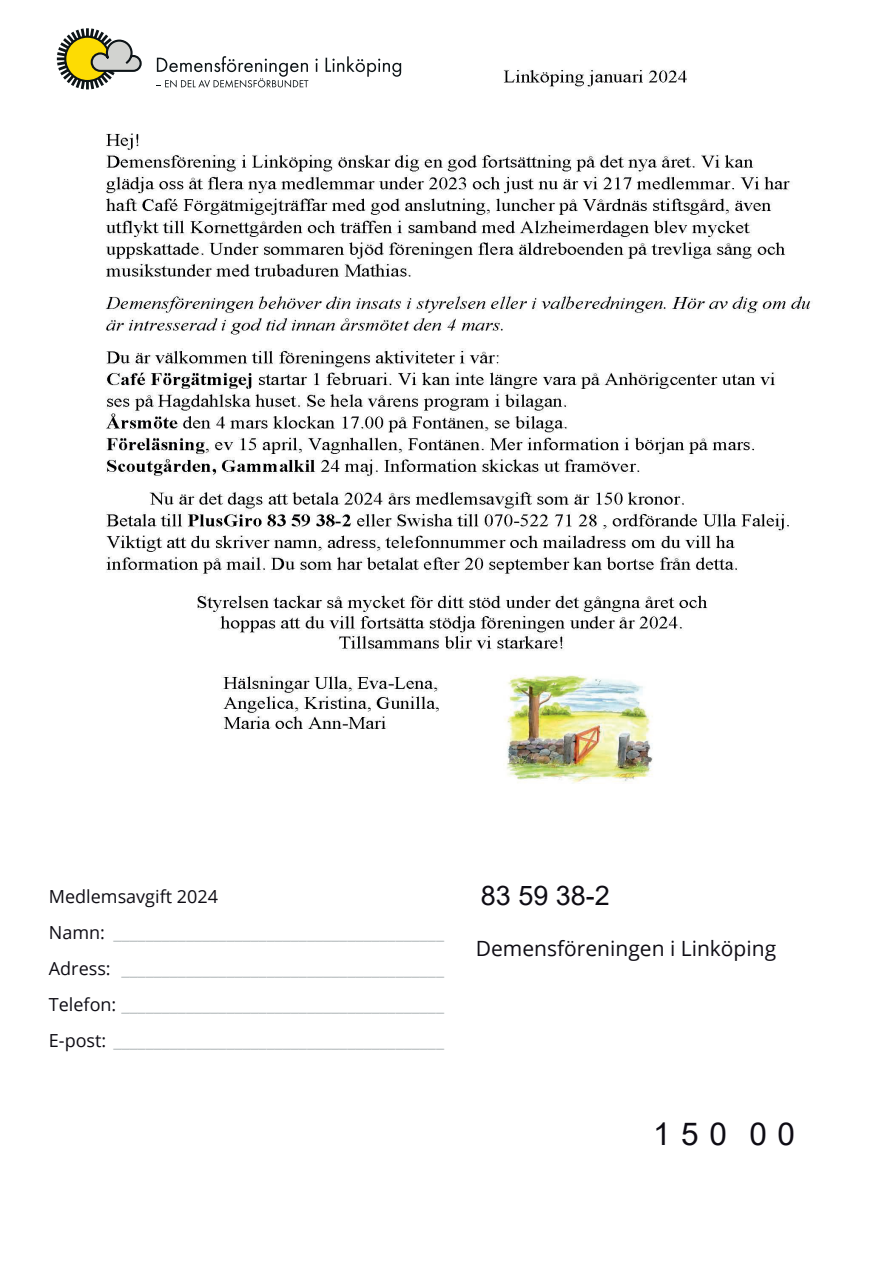
<style>
.page{position:relative;width:893px;height:1263px;background:#fff}
.page>*{position:absolute;margin:0;border:0;box-sizing:border-box;transform-origin:0 0}
.t1{font:31.5px "Arial";color:#0e0c14}
.t2{font:27px "Arial";color:#0e0c14}
.t3{font:21px "Open Sans";color:#0e0c14}
.t4{font:18px/36px "Open Sans";color:#b9bec0}
.s1{color:#0e0c14}
</style>
<div class="page">
<img style="left:56px;top:57px;width:755px;height:726px">
<svg style="left:57px;top:28px;width:86px;height:64px"></svg>
<svg style="left:315px;top:59px;width:3px;height:13px"></svg>
<svg style="left:326px;top:56px;width:75px;height:21px"></svg>
<svg style="left:156px;top:56px;width:152px;height:32px"></svg>
<p class="t4" style="left:49px;top:877px;width:397px"><span class="s1">Medlemsavgift 2024<br>Namn:</span> _________________________________________ <span class="s1">Adress:</span> ________________________________________ <span class="s1">Telefon:</span> ________________________________________ <span class="s1">E-post:</span> _________________________________________</p>
<h2 class="t2" style="left:481px;top:877px;width:131px">83 59 38-2</h2>
<p class="t3" style="left:476px;top:934px;width:302px">Demensföreningen i Linköping</p>
<h1 class="t1" style="left:653px;top:1112px;width:144px">150 00</h1>
</div>
